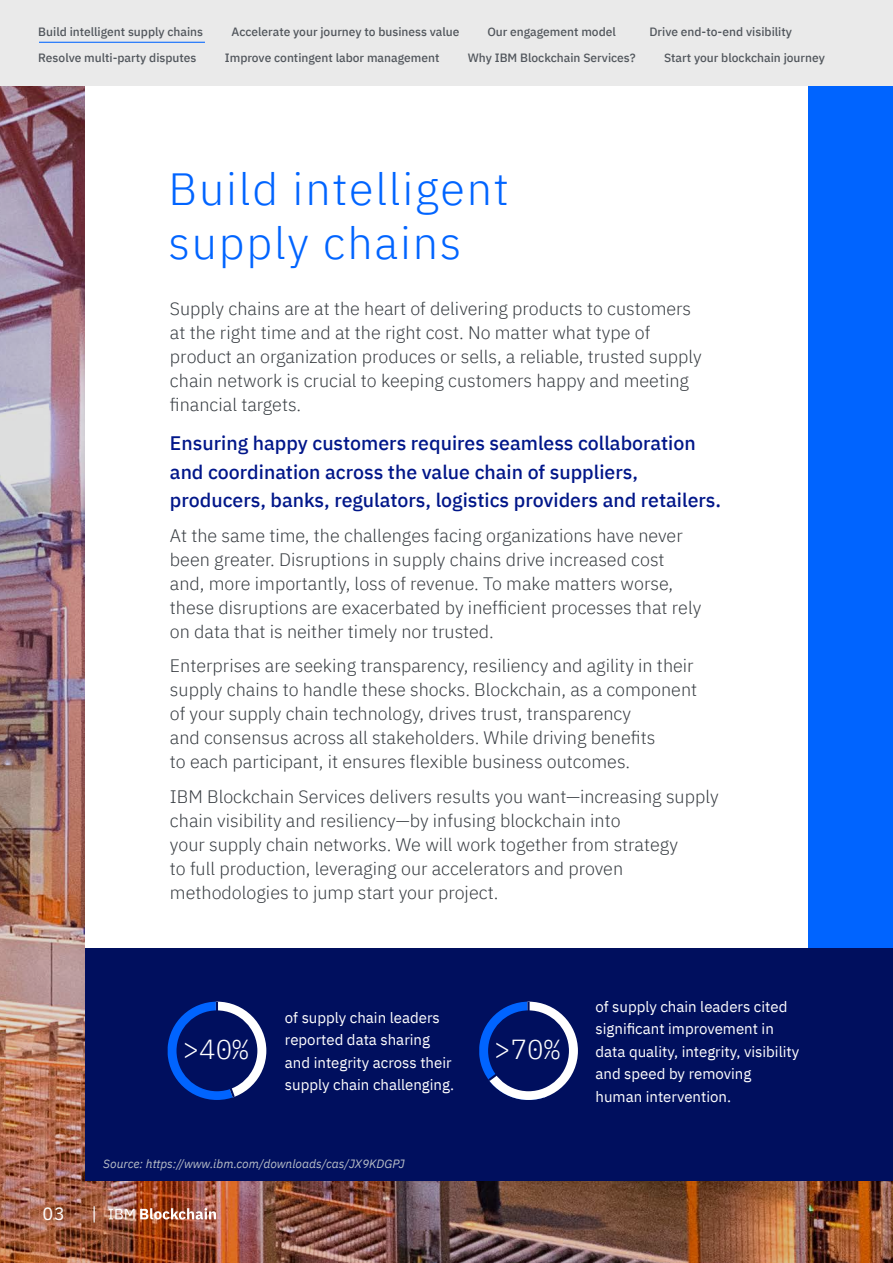
<style>
.page{position:relative;width:893px;height:1263px;background:#fff}
.page>*{position:absolute;margin:0;border:0;box-sizing:border-box;transform-origin:0 0}
.t1{font:300 45px/54px "IBM Plex Sans";letter-spacing:.04em;color:#0064ff}
.t2{font:300 27.45px "IBM Plex Mono";color:#fff}
.t3{font:500 19.5px/28.5px "IBM Plex Sans";color:#001689}
.t4{font:300 18px/24px "IBM Plex Sans";color:#383d42}
.t5{font:18px "IBM Plex Sans";color:#fff}
.t6{font:15px/22.5px "IBM Plex Sans";color:#fff}
.t7{font:500 12px "IBM Plex Sans";color:#51565c}
.t8{font:italic 12px "IBM Plex Sans";color:#b9bfc7}
</style>
<div class="page">
<img style="left:0;top:86px;width:893px;height:1177px">
<div style="left:85px;top:85px;width:723px;height:968px;background:#fff"></div>
<div style="left:808px;top:85px;width:85px;height:968px;background:#0064ff"></div>
<div style="left:86px;top:948px;width:807px;height:233px;background:#000f5e"></div>
<svg style="left:168px;top:1002px;width:98px;height:98px"></svg>
<div style="left:177px;top:1010px;width:80px;height:81px;background:#000f5e;border-radius:50%"></div>
<svg style="left:479px;top:1002px;width:99px;height:98px"></svg>
<div style="left:488px;top:1010px;width:81px;height:81px;background:#000f5e;border-radius:50%"></div>
<svg style="left:109px;top:1208px;width:107px;height:11px"></svg>
<div style="left:0;top:0;width:893px;height:86px;background:#eaeaea"></div>
<hr style="left:39px;top:42px;width:166px;height:1px;background:#0064ff">
<p class="t7" style="left:38px;top:23px;width:166px">Build intelligent supply chains</p>
<p class="t7" style="left:231px;top:23px;width:230px">Accelerate your journey to business value</p>
<p class="t7" style="left:487px;top:23px;width:130px">Our engagement model</p>
<p class="t7" style="left:649px;top:23px;width:144px">Drive end-to-end visibility</p>
<p class="t7" style="left:38px;top:48px;width:160px">Resolve multi-party disputes</p>
<p class="t7" style="left:225px;top:48px;width:216px">Improve contingent labor management</p>
<p class="t7" style="left:468px;top:48px;width:170px">Why IBM Blockchain Services?</p>
<p class="t7" style="left:664px;top:48px;width:162px">Start your blockchain journey</p>
<h1 class="t1" style="left:168px;top:158px;width:342px">Build intelligent supply chains</h1>
<p class="t4" style="left:170px;top:295px;width:533px">Supply chains are at the heart of delivering products to customers at the right time and at the right cost. No matter what type of product an organization produces or sells, a reliable, trusted supply chain network is crucial to keeping customers happy and meeting financial targets.</p>
<p class="t3" style="left:170px;top:428px;width:553px">Ensuring happy customers requires seamless collaboration and coordination across the value chain of suppliers, producers, banks, regulators, logistics providers and retailers.</p>
<p class="t4" style="left:170px;top:522px;width:533px">At the same time, the challenges facing organizations have never been greater. Disruptions in supply chains drive increased cost and, more importantly, loss of revenue. To make matters worse, these disruptions are exacerbated by inefficient processes that rely on data that is neither timely nor trusted.</p>
<p class="t4" style="left:170px;top:652px;width:529px">Enterprises are seeking transparency, resiliency and agility in their supply chains to handle these shocks. Blockchain, as a component of your supply chain technology, drives trust, transparency<br>and consensus across all stakeholders. While driving benefits<br>to each participant, it ensures flexible business outcomes.</p>
<p class="t4" style="left:170px;top:783px;width:550px">IBM Blockchain Services delivers results you want—increasing supply chain visibility and resiliency—by infusing blockchain into<br>your supply chain networks. We will work together from strategy<br>to full production, leveraging our accelerators and proven methodologies to jump start your project.</p>
<p class="t6" style="left:285px;top:1005px;width:171px">of supply chain leaders reported data sharing and integrity across their supply chain challenging.</p>
<p class="t6" style="left:595px;top:994px;width:205px">of supply chain leaders cited significant improvement in data quality, integrity, visibility and speed by removing human intervention.</p>
<h2 class="t2" style="left:183px;top:1029px;width:67px">&gt;40%</h2>
<h2 class="t2" style="left:494px;top:1029px;width:67px">&gt;70%</h2>
<p class="t8" style="left:103px;top:1154px;width:303px">Source: https://www.ibm.com/downloads/cas/JX9KDGPJ</p>
<p class="t5" style="left:43px;top:1200px;width:24px">03</p>
<p class="t5" style="left:92px;top:1200px;width:7px">|</p>
</div>
